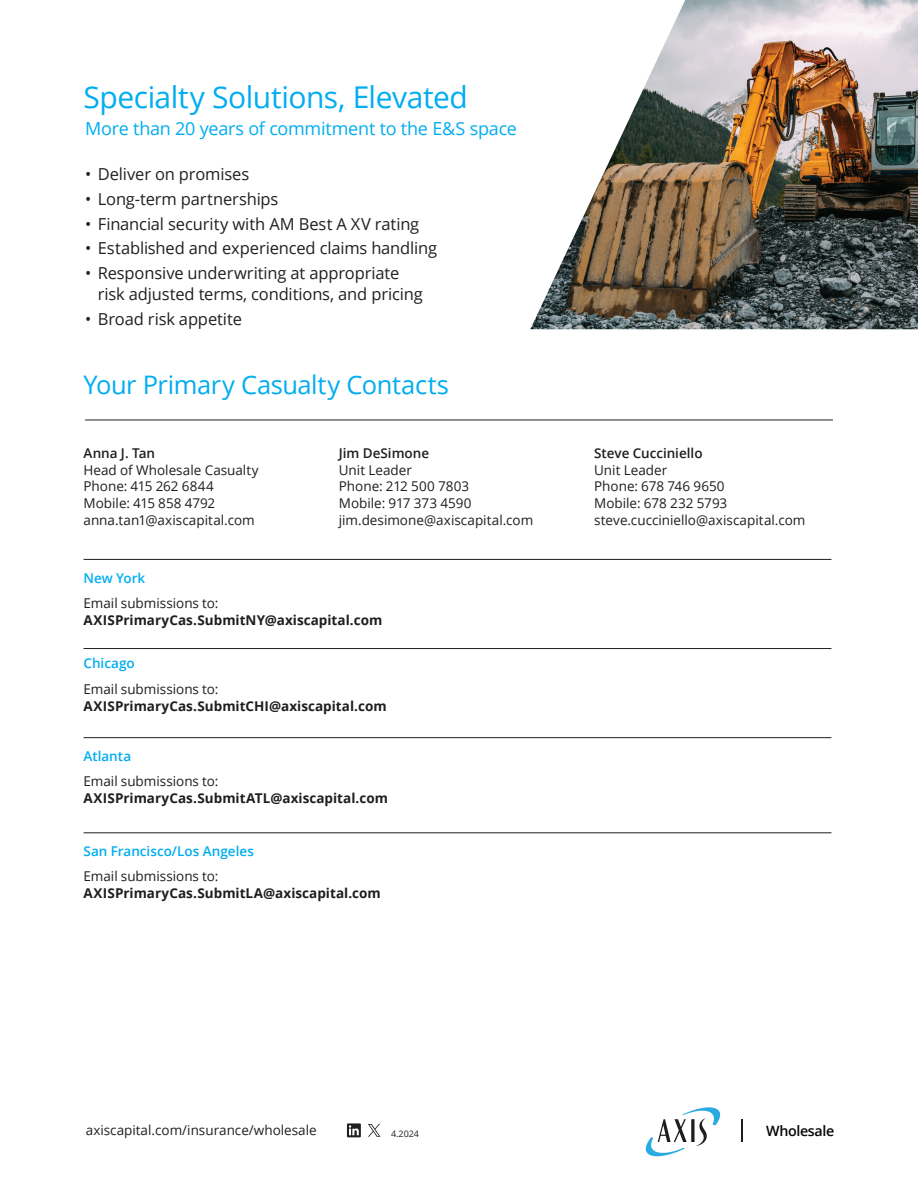
<style>
.page{position:relative;width:918px;height:1188px;background:#fff}
.page>*{position:absolute;margin:0;border:0;box-sizing:border-box;transform-origin:0 0}
.Titles{font:30px "Open Sans";letter-spacing:-.015em;color:#00adf0}
.Titles-2{font:25.5px "Open Sans";letter-spacing:-.015em;color:#00adf0}
.Titles-3{font:18px "Open Sans";letter-spacing:-.015em;color:#00adf0}
.t1{font:16.5px/20.7px "Open Sans";letter-spacing:-.01em;color:#221f1f}
.t2{font:600 14.25px "Open Sans";letter-spacing:-.025em;color:#050504}
.t3{font:13.5px/16.8px "Open Sans";color:#201d1e}
.t4{font:700 13.5px/16.8px "Open Sans";color:#201d1e}
.t5{font:600 13.5px "Open Sans";color:#00adf0}
.t6{font:13.5px "Open Sans";color:#221f1f}
.t7{font:600 13.5px "Open Sans";color:#201d1e}
.t8{font:9px "Open Sans";color:#221f1f}
.s1{font-weight:600}
.s2{font-weight:400}
</style>
<div class="page">
<img style="left:530px;top:0;width:388px;height:329px">
<hr style="left:85px;top:420px;width:748px;height:1px;background:#201d1e">
<hr style="left:84px;top:559px;width:747px;height:1px;background:#201d1e">
<hr style="left:84px;top:648px;width:747px;height:1px;background:#201d1e">
<hr style="left:84px;top:737px;width:747px;height:1px;background:#201d1e">
<hr style="left:84px;top:833px;width:747px;height:1px;background:#201d1e">
<svg style="left:645px;top:1107px;width:75px;height:49px"></svg>
<svg style="left:742px;top:1119px;width:1px;height:23px"></svg>
<svg style="left:347px;top:1123px;width:14px;height:14px"></svg>
<svg style="left:368px;top:1124px;width:12px;height:13px"></svg>
<p class="Titles" style="left:84px;top:77px;width:386px">Specialty Solutions, Elevated</p>
<p class="Titles-3" style="left:85px;top:116px;width:433px">More than 20 years of commitment to the E&amp;S space</p>
<p class="t1" style="left:85px;top:163px;width:166px">• Deliver on promises</p>
<p class="t1" style="left:85px;top:188px;width:195px">• Long-term partnerships</p>
<p class="t1" style="left:85px;top:213px;width:336px">• Financial security with AM Best A XV rating</p>
<p class="t1" style="left:85px;top:238px;width:354px">• Established and experienced claims handling</p>
<p class="t1" style="left:98px;top:263px;width:327px;text-indent:-13px">• Responsive underwriting at appropriate risk adjusted terms, conditions, and pricing</p>
<p class="t1" style="left:85px;top:308px;width:158px">• Broad risk appetite</p>
<p class="Titles-2" style="left:84px;top:367px;width:367px">Your Primary Casualty Contacts</p>
<p class="t3" style="left:84px;top:444px;width:177px"><span class="s1">Anna J. Tan<br></span>Head of Wholesale Casualty</p>
<p class="t3" style="left:84px;top:478px;width:132px">Phone: 415 262 6844</p>
<p class="t3" style="left:84px;top:495px;width:133px">Mobile: 415 858 4792</p>
<p class="t3" style="left:84px;top:512px;width:173px">anna.tan1@axiscapital.com</p>
<p class="t7" style="left:339px;top:444px;width:92px">Jim DeSimone</p>
<p class="t3" style="left:339px;top:461px;width:75px">Unit Leader</p>
<p class="t3" style="left:339px;top:478px;width:132px">Phone: 212 500 7803</p>
<p class="t3" style="left:339px;top:495px;width:134px">Mobile: 917 373 4590</p>
<p class="t3" style="left:339px;top:512px;width:196px">jim.desimone@axiscapital.com</p>
<p class="t5" style="left:84px;top:569px;width:63px">New York</p>
<p class="t4" style="left:84px;top:594px;width:300px"><span class="s2">Email submissions to:<br></span>AXISPrimaryCas.SubmitNY@axiscapital.com</p>
<p class="t5" style="left:84px;top:654px;width:53px">Chicago</p>
<p class="t4" style="left:84px;top:680px;width:305px"><span class="s2">Email submissions to:<br></span>AXISPrimaryCas.SubmitCHI@axiscapital.com</p>
<p class="t5" style="left:84px;top:747px;width:49px">Atlanta</p>
<p class="t4" style="left:84px;top:773px;width:306px"><span class="s2">Email submissions to:<br></span>AXISPrimaryCas.SubmitATL@axiscapital.com</p>
<p class="t5" style="left:84px;top:842px;width:172px">San Francisco/Los Angeles</p>
<p class="t4" style="left:84px;top:868px;width:299px"><span class="s2">Email submissions to:<br></span>AXISPrimaryCas.SubmitLA@axiscapital.com</p>
<p class="t7" style="left:594px;top:444px;width:110px">Steve Cucciniello</p>
<p class="t3" style="left:594px;top:461px;width:75px">Unit Leader</p>
<p class="t3" style="left:594px;top:478px;width:132px">Phone: 678 746 9650</p>
<p class="t3" style="left:594px;top:495px;width:135px">Mobile: 678 232 5793</p>
<p class="t3" style="left:594px;top:512px;width:213px">steve.cucciniello@axiscapital.com</p>
<p class="t6" style="left:86px;top:1121px;width:232px">axiscapital.com/insurance/wholesale</p>
<p class="t8" style="left:391px;top:1127px;width:30px">4.2024</p>
<p class="t2" style="left:766px;top:1121px;width:70px">Wholesale</p>
</div>
